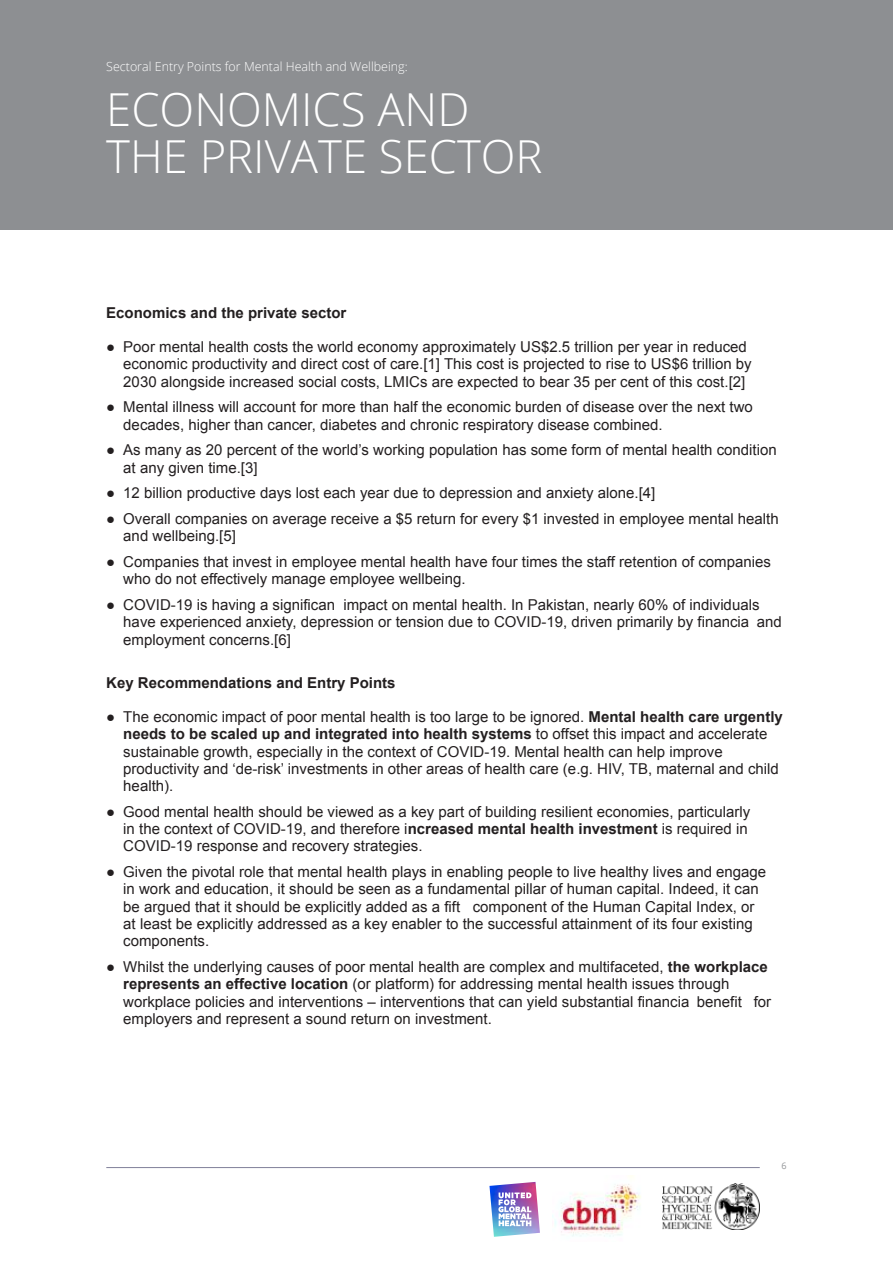
<style>
.page{position:relative;width:893px;height:1263px;background:#fff}
.page>*{position:absolute;margin:0;border:0;box-sizing:border-box;transform-origin:0 0}
.t1{font:300 45.45px/46.5px "Open Sans";color:#fff}
.t2{font:15px/17.2px "Arial";color:#231f20}
.t3{font:700 15px "Arial";color:#231f20}
.t4{font:300 12.45px "Open Sans";color:#fff}
.t5{font:9px "Open Sans";color:#939598}
.s1{font-weight:700}
</style>
<div class="page">
<div style="left:0;top:0;width:893px;height:230px;background:#8d8f92"></div>
<hr style="left:106px;top:1167px;width:654px;height:1px;background:#808099">
<img style="left:554px;top:1175px;width:87px;height:62px">
<img style="left:663px;top:1183px;width:97px;height:46px">
<img style="left:489px;top:1182px;width:51px;height:55px">
<p class="t4" style="left:106px;top:62px;width:303px">Sectoral Entry Points for Mental Health and Wellbeing:</p>
<h1 class="t1" style="left:106px;top:91px;width:438px">ECONOMICS AND<br>THE PRIVATE SECTOR</h1>
<p class="t3" style="left:106px;top:302px;width:242px">Economics and the private sector</p>
<p class="t2" style="left:123px;top:338px;width:630px;text-indent:-17px">● Poor mental health costs the world economy approximately US$2.5 trillion per year in reduced economic productivity and direct cost of care.[1] This cost is projected to rise to US$6 trillion by<br>2030 alongside increased social costs, LMICs are expected to bear 35 per cent of this cost.[2]</p>
<p class="t2" style="left:123px;top:399px;width:631px;text-indent:-17px">● Mental illness will account for more than half the economic burden of disease over the next two decades, higher than cancer, diabetes and chronic respiratory disease combined.</p>
<p class="t2" style="left:123px;top:442px;width:655px;text-indent:-17px">● As many as 20 percent of the world’s working population has some form of mental health condition at any given time.[3]</p>
<p class="t2" style="left:106px;top:485px;width:550px">● 12 billion productive days lost each year due to depression and anxiety alone.[4]</p>
<p class="t2" style="left:123px;top:510px;width:657px;text-indent:-17px">● Overall companies on average receive a $5 return for every $1 invested in employee mental health and wellbeing.[5]</p>
<p class="t2" style="left:123px;top:553px;width:649px;text-indent:-17px">● Companies that invest in employee mental health have four times the staff retention of companies who do not effectively manage employee wellbeing.</p>
<p class="t2" style="left:123px;top:596px;width:660px;text-indent:-17px">● COVID-19 is having a significan impact on mental health. In Pakistan, nearly 60% of individuals have experienced anxiety, depression or tension due to COVID-19, driven primarily by financia and employment concerns.[6]</p>
<p class="t3" style="left:106px;top:672px;width:291px">Key Recommendations and Entry Points</p>
<p class="t2" style="left:123px;top:708px;width:661px;text-indent:-17px">● The economic impact of poor mental health is too large to be ignored. <span class="s1">Mental health care urgently needs to be scaled up and integrated into health systems</span> to offset this impact and accelerate sustainable growth, especially in the context of COVID-19. Mental health can help improve productivity and ‘de-risk’ investments in other areas of health care (e.g. HIV, TB, maternal and child health).</p>
<p class="t2" style="left:123px;top:803px;width:628px;text-indent:-17px">● Good mental health should be viewed as a key part of building resilient economies, particularly in the context of COVID-19, and therefore i<span class="s1">ncreased mental health investment</span> is required in<br>COVID-19 response and recovery strategies.</p>
<p class="t2" style="left:123px;top:863px;width:644px;text-indent:-17px">● Given the pivotal role that mental health plays in enabling people to live healthy lives and engage in work and education, it should be seen as a fundamental pillar of human capital. Indeed, it can be argued that it should be explicitly added as a fift component of the Human Capital Index, or at least be explicitly addressed as a key enabler to the successful attainment of its four existing components.</p>
<p class="t2" style="left:123px;top:958px;width:649px;text-indent:-17px">● Whilst the underlying causes of poor mental health are complex and multifaceted, <span class="s1">the workplace represents an effective location</span> (or platform) for addressing mental health issues through workplace policies and interventions – interventions that can yield substantial financia benefit for employers and represent a sound return on investment.</p>
<p class="t5" style="left:781px;top:1160px;width:7px">6</p>
</div>
